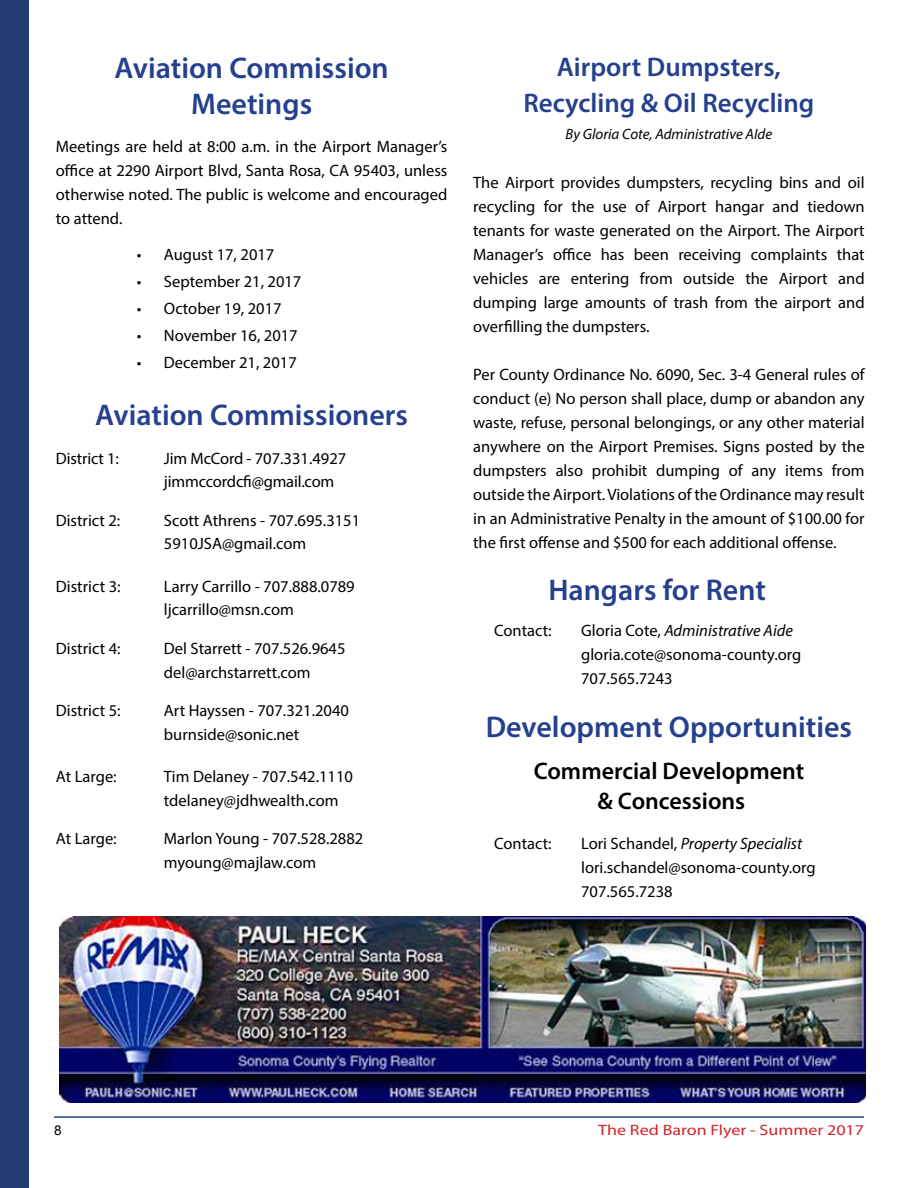
<style>
.page{position:relative;width:918px;height:1188px;background:#fff}
.page>*{position:absolute;margin:0;border:0;box-sizing:border-box;transform-origin:0 0}
.t1{font:600 30px/36px "Myriad Pro";color:#25408f;text-align:center}
.t2{font:600 27px/36px "Myriad Pro";color:#25408f;text-align:center}
.t3{font:600 24px/30.9px "Myriad Pro";color:#000;text-align:center}
.t4{font:16.5px/24px "Myriad Pro";color:#000}
.t5{font:italic 15px "Myriad Pro";color:#000}
.t6{font:15px "Myriad Pro";color:#d0232a;scale:1.2 1}
.t7{font:13.5px "Arial";color:#000}
.s1{font-style:italic}
</style>
<div class="page">
<hr style="left:54px;top:1116px;width:810px;height:2px;background:#25408f">
<div style="left:0;top:0;width:29px;height:1188px;background:#233d72"></div>
<img style="left:60px;top:916px;width:806px;height:187px">
<h1 class="t1" style="left:115px;top:49px;width:276px">Aviation Commission<br>Meetings</h1>
<p class="t4" style="left:56px;top:134px;width:393px;text-align:justify">Meetings are held at 8:00 a.m. in the Airport Manager’s office at 2290 Airport Blvd, Santa Rosa, CA 95403, unless otherwise noted. The public is welcome and encouraged to attend.</p>
<p class="t4" style="left:137px;top:242px;width:139px">• August 17, 2017</p>
<p class="t4" style="left:137px;top:269px;width:166px">• September 21, 2017</p>
<p class="t4" style="left:137px;top:296px;width:146px">• October 19, 2017</p>
<p class="t4" style="left:137px;top:323px;width:162px">• November 16, 2017</p>
<p class="t4" style="left:137px;top:350px;width:161px">• December 21, 2017</p>
<h1 class="t1" style="left:95px;top:396px;width:314px">Aviation Commissioners</h1>
<p class="t4" style="left:56px;top:446px;width:64px">District 1:</p>
<p class="t4" style="left:164px;top:446px;width:184px;line-height:23.5px">Jim McCord - 707.331.4927 jimmccordcfi@gmail.com</p>
<p class="t4" style="left:56px;top:508px;width:66px">District 2:</p>
<p class="t4" style="left:164px;top:508px;width:198px;line-height:23.5px">Scott Athrens - 707.695.3151<br>5910JSA@gmail.com</p>
<p class="t4" style="left:56px;top:574px;width:66px">District 3:</p>
<p class="t4" style="left:164px;top:574px;width:192px;line-height:23.5px">Larry Carrillo - 707.888.0789 ljcarrillo@msn.com</p>
<p class="t4" style="left:56px;top:636px;width:66px">District 4:</p>
<p class="t4" style="left:164px;top:636px;width:183px;line-height:23.5px">Del Starrett - 707.526.9645 del@archstarrett.com</p>
<p class="t4" style="left:56px;top:698px;width:66px">District 5:</p>
<p class="t4" style="left:164px;top:699px;width:187px;line-height:23.5px">Art Hayssen - 707.321.2040 burnside@sonic.net</p>
<p class="t4" style="left:56px;top:764px;width:62px">At Large:</p>
<p class="t4" style="left:164px;top:764px;width:191px;line-height:23.5px">Tim Delaney - 707.542.1110 tdelaney@jdhwealth.com</p>
<p class="t4" style="left:56px;top:826px;width:62px">At Large:</p>
<p class="t4" style="left:164px;top:827px;width:201px;line-height:23.5px">Marlon Young - 707.528.2882 myoung@majlaw.com</p>
<h2 class="t2" style="left:523px;top:48px;width:293px">Airport Dumpsters,<br>Recycling &amp; Oil Recycling</h2>
<p class="t5" style="left:566px;top:124px;width:208px">By Gloria Cote, Administrative AIde</p>
<p class="t4" style="left:473px;top:170px;width:393px;text-align:justify">The Airport provides dumpsters, recycling bins and oil recycling for the use of Airport hangar and tiedown tenants for waste generated on the Airport. The Airport Manager’s office has been receiving complaints that vehicles are entering from outside the Airport and dumping large amounts of trash from the airport and overfilling the dumpsters.</p>
<p class="t4" style="left:473px;top:362px;width:393px;text-align:justify">Per County Ordinance No. 6090, Sec. 3-4 General rules of conduct (e) No person shall place, dump or abandon any waste, refuse, personal belongings, or any other material anywhere on the Airport Premises. Signs posted by the dumpsters also prohibit dumping of any items from outside the Airport. Violations of the Ordinance may result in an Administrative Penalty in the amount of $100.00 for the first offense and $500 for each additional offense.</p>
<h1 class="t1" style="left:548px;top:571px;width:219px">Hangars for Rent</h1>
<p class="t4" style="left:494px;top:618px;width:59px">Contact:</p>
<p class="t4" style="left:581px;top:618px;width:222px">Gloria Cote, <span class="s1">Administrative Aide </span>gloria.cote@sonoma-county.org<br>707.565.7243</p>
<h1 class="t1" style="left:486px;top:708px;width:368px">Development Opportunities</h1>
<h3 class="t3" style="left:534px;top:754px;width:272px">Commercial Development &amp; Concessions</h3>
<p class="t4" style="left:494px;top:831px;width:59px">Contact:</p>
<p class="t4" style="left:581px;top:831px;width:236px">Lori Schandel, <span class="s1">Property Specialist </span>lori.schandel@sonoma-county.org<br>707.565.7238</p>
<p class="t7" style="left:54px;top:1122px;width:9px">8</p>
<p class="t6" style="left:598px;top:1121px;width:223px">The Red Baron Flyer - Summer 2017</p>
</div>
